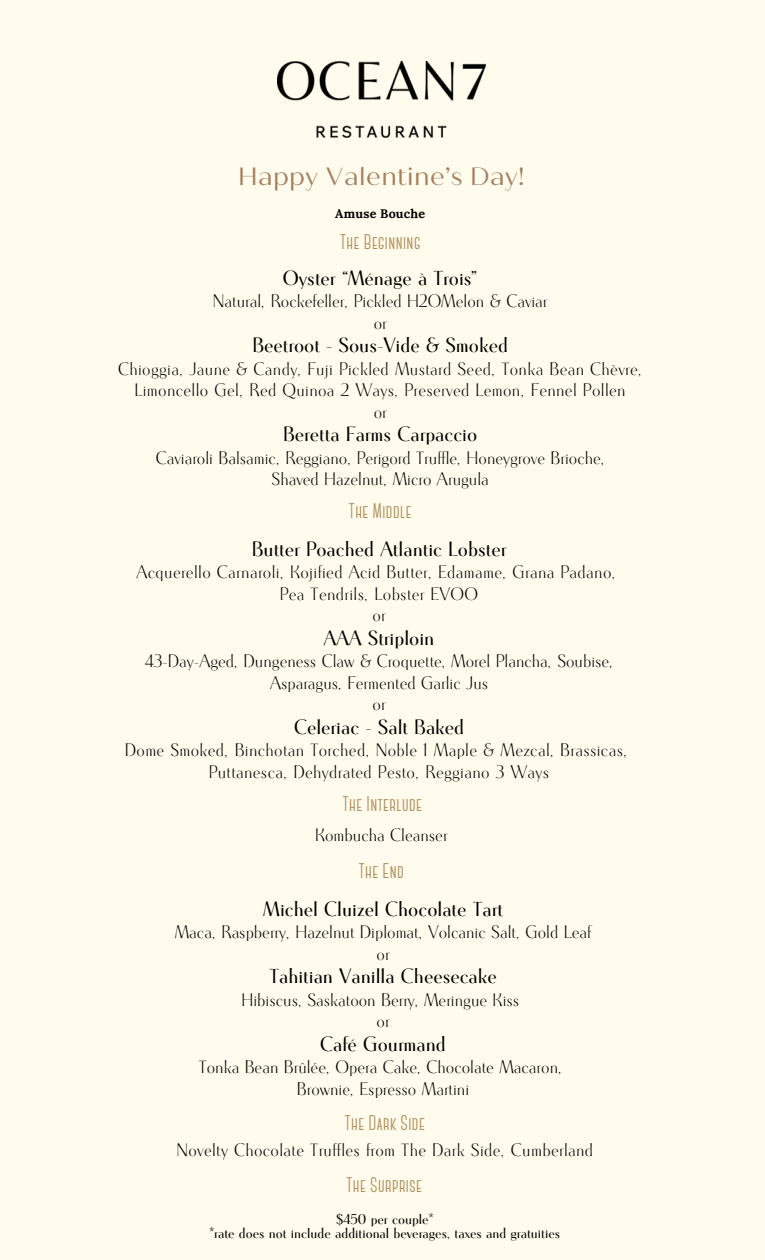
<style>
.page{position:relative;width:765px;height:1260px;background:#fffced}
.page>*{position:absolute;margin:0;border:0;box-sizing:border-box;transform-origin:0 0}
.t1{font:25px "Quiche Sans";letter-spacing:.02em;color:#a3805d}
.t2{font:700 21.25px "Canter";letter-spacing:.02em;color:#b2905e}
.t3{font:700 20px "Cotoris";color:#000}
.t4{font:17.5px/21.5px "Cotoris";color:#000;text-align:center}
.t5{font:17.5px/21.5px "Cotoris";letter-spacing:.02em;color:#000;text-align:center}
.t6{font:700 13.75px "Cotoris";color:#000}
.t7{font:700 12.5px "Lora";letter-spacing:.02em;color:#000}
</style>
<div class="page">
<img style="left:277px;top:61px;width:208px;height:76px">
<h3 class="t1" style="left:238px;top:162px;width:288px">Happy Valentine’s Day!</h3>
<h2 class="t7" style="left:335px;top:205px;width:92px">Amuse Bouche</h2>
<h1 class="t2" style="left:340px;top:233px;width:82px">The Beginning</h1>
<p class="t3" style="left:283px;top:267px;width:196px">Oyster “Ménage à Trois”</p>
<p class="t4" style="left:213px;top:292px;width:336px">Natural, Rockefeller, Pickled H2OMelon &amp; Caviar or</p>
<p class="t3" style="left:252px;top:334px;width:257px">Beetroot - Sous-Vide &amp; Smoked</p>
<p class="t5" style="left:118px;top:359px;width:526px">Chioggia, Jaune &amp; Candy, Fuji Pickled Mustard Seed, Tonka Bean Chèvre,<br>Limoncello Gel, Red Quinoa 2 Ways, Preserved Lemon, Fennel Pollen<br>or</p>
<p class="t3" style="left:283px;top:423px;width:196px">Beretta Farms Carpaccio</p>
<p class="t4" style="left:156px;top:448px;width:451px">Caviaroli Balsamic, Reggiano, Perigord Truffle, Honeygrove Brioche,<br>Shaved Hazelnut, Micro Arugula</p>
<h2 class="t2" style="left:349px;top:502px;width:64px">The Middle</h2>
<p class="t3" style="left:252px;top:538px;width:256px">Butter Poached Atlantic Lobster</p>
<p class="t5" style="left:136px;top:563px;width:481px">Acquerello Carnaroli, Kojified Acid Butter, Edamame, Grana Padano,<br>Pea Tendrils, Lobster EVOO<br>or</p>
<p class="t3" style="left:324px;top:627px;width:112px">AAA Striploin</p>
<p class="t4" style="left:145px;top:652px;width:470px">43-Day-Aged, Dungeness Claw &amp; Croquette, Morel Plancha, Soubise,<br>Asparagus, Fermented Garlic Jus<br>or</p>
<p class="t3" style="left:294px;top:716px;width:172px">Celeriac - Salt Baked</p>
<p class="t5" style="left:125px;top:741px;width:504px">Dome Smoked, Binchotan Torched, Noble 1 Maple &amp; Mezcal, Brassicas,<br>Puttanesca, Dehydrated Pesto, Reggiano 3 Ways</p>
<h3 class="t2" style="left:343px;top:795px;width:81px">The Interlude</h3>
<h2 class="t4" style="left:315px;top:826px;width:134px">Kombucha Cleanser</h2>
<h2 class="t2" style="left:359px;top:862px;width:47px">The End</h2>
<h3 class="t3" style="left:263px;top:898px;width:241px">Michel Cluizel Chocolate Tart</h3>
<h3 class="t4" style="left:175px;top:923px;width:418px">Maca, Raspberry, Hazelnut Diplomat, Volcanic Salt, Gold Leaf or</h3>
<h3 class="t3" style="left:269px;top:965px;width:229px">Tahitian Vanilla Cheesecake</h3>
<h3 class="t4" style="left:242px;top:990px;width:279px">Hibiscus, Saskatoon Berry, Meringue Kiss or</h3>
<h3 class="t3" style="left:320px;top:1033px;width:127px">Café Gourmand</h3>
<h3 class="t4" style="left:199px;top:1058px;width:365px">Tonka Bean Brûlée, Opera Cake, Chocolate Macaron,<br>Brownie, Espresso Martini</h3>
<h3 class="t2" style="left:345px;top:1114px;width:82px">The Dark Side</h3>
<h3 class="t5" style="left:176px;top:1141px;width:418px">Novelty Chocolate Truffles from The Dark Side, Cumberland</h3>
<h3 class="t2" style="left:346px;top:1176px;width:77px">The Surprise</h3>
<h2 class="t6" style="left:336px;top:1211px;width:99px">$450 per couple*</h2>
<p class="t6" style="left:209px;top:1225px;width:352px">*rate does not include additional beverages, taxes and gratuities</p>
</div>
